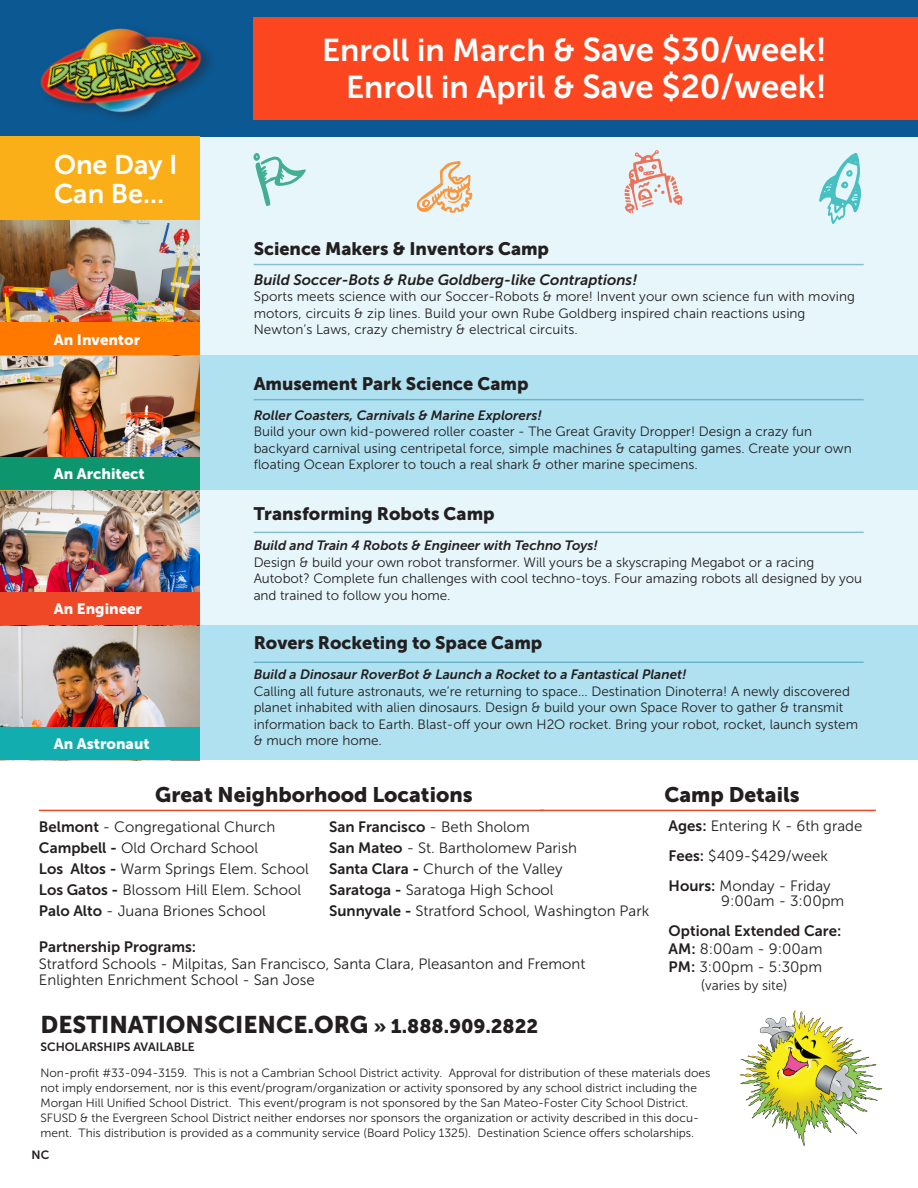
<style>
.page{position:relative;width:918px;height:1188px;background:#fff}
.page>*{position:absolute;margin:0;border:0;box-sizing:border-box;transform-origin:0 0}
.t1{font:31.5px "Museo Sans 700";color:#fff}
.t2{font:27px/28.5px "Museo Sans 700";color:#fff}
.t3{font:24px "Museo Sans 900";color:#231f20}
.Camp_Titles{font:21px "Museo Sans 900";color:#231f20}
.Camp_Titles-2{font:18px "Museo Sans 900";color:#231f20}
.Camp_Description{font:15px/16.5px "Museo Sans 300";color:#231f20}
.Camp_Description-2{font:15px "Museo Sans 700";color:#231f20}
.Camp_Overview_Blurb{font:italic 15px "Museo Sans 700";color:#231f20}
.t4{font:15px "Museo Sans 900";color:#fff}
.Camp_Description-3{font:13.5px/16.5px "Museo Sans 300";color:#231f20}
.Camp_Overview_Blurb-2{font:italic 13.5px "Museo Sans 700";color:#231f20}
.Camp_Titles-3{font:12px/15px "Museo Sans 300";color:#231f20}
.t5{font:12px "Museo Sans 700";color:#231f20}
.s1{font-size:33px}
.s2{font-family:"Museo Sans 700"}
.s3{font-family:"Museo Sans 300"}
.s4{font-size:19.5px}
.s5{font-size:15px}
</style>
<div class="page">
<div style="left:0;top:137px;width:918px;height:623px;background:#e7f6fa"></div>
<div style="left:0;top:625px;width:918px;height:135px;background:#b0e1f1"></div>
<div style="left:0;top:355px;width:918px;height:135px;background:#b0e1f1"></div>
<img style="left:0;top:625px;width:200px;height:102px">
<img style="left:0;top:490px;width:200px;height:102px">
<img style="left:0;top:355px;width:200px;height:102px">
<img style="left:0;top:220px;width:200px;height:102px">
<div style="left:0;top:0;width:918px;height:137px;background:#0b5893"></div>
<div style="left:253px;top:18px;width:665px;height:102px;background:#fc461f"></div>
<img style="left:30px;top:28px;width:181px;height:109px">
<img style="left:739px;top:1010px;width:144px;height:137px">
<hr style="left:254px;top:264px;width:610px;height:1px;background:#2787a6">
<hr style="left:254px;top:399px;width:610px;height:1px;background:#2787a6">
<hr style="left:254px;top:532px;width:610px;height:1px;background:#2787a6">
<hr style="left:254px;top:662px;width:610px;height:1px;background:#2787a6">
<div style="left:0;top:322px;width:200px;height:33px;background:#ff7800"></div>
<div style="left:0;top:137px;width:200px;height:83px;background:#faaf18"></div>
<div style="left:0;top:457px;width:200px;height:33px;background:#0d966e"></div>
<div style="left:0;top:592px;width:200px;height:33px;background:#ef4827"></div>
<div style="left:0;top:727px;width:200px;height:33px;background:#12aeaf"></div>
<svg style="left:417px;top:161px;width:55px;height:52px"></svg>
<svg style="left:624px;top:150px;width:59px;height:64px"></svg>
<svg style="left:819px;top:153px;width:42px;height:71px"></svg>
<svg style="left:253px;top:153px;width:53px;height:53px"></svg>
<hr style="left:39px;top:810px;width:505px;height:1px;background:#ef4827">
<hr style="left:540px;top:810px;width:336px;height:1px;background:#ef4827">
<p class="t2" style="left:54px;top:151px;width:125px">One Day I<br>Can Be...</p>
<p class="t4" style="left:54px;top:331px;width:88px">An Inventor</p>
<p class="t4" style="left:54px;top:466px;width:92px">An Architect</p>
<p class="t4" style="left:54px;top:601px;width:90px">An Engineer</p>
<p class="t4" style="left:54px;top:736px;width:97px">An Astronaut</p>
<p class="t1" style="left:322px;top:32px;width:506px">Enroll in March &amp; <span class="s1">Save $30/week!</span></p>
<p class="t1" style="left:346px;top:70px;width:482px">Enroll in April &amp; <span class="s1">Save $20/week!</span></p>
<p class="Camp_Titles-2" style="left:254px;top:238px;width:297px">Science Makers &amp; Inventors Camp</p>
<p class="Camp_Overview_Blurb" style="left:254px;top:271px;width:385px">Build Soccer-Bots &amp; Rube Goldberg-like Contraptions!</p>
<p class="Camp_Description-3" style="left:254px;top:289px;width:603px">Sports meets science with our Soccer-Robots &amp; more! Invent your own science fun with moving motors, circuits &amp; zip lines. Build your own Rube Goldberg inspired chain reactions using<br>Newton’s Laws, crazy chemistry &amp; electrical circuits.</p>
<p class="Camp_Titles-2" style="left:254px;top:373px;width:276px">Amusement Park Science Camp</p>
<p class="Camp_Overview_Blurb-2" style="left:254px;top:408px;width:290px">Roller Coasters, Carnivals &amp; Marine Explorers!</p>
<p class="Camp_Description-3" style="left:254px;top:424px;width:600px">Build your own kid-powered roller coaster - The Great Gravity Dropper! Design a crazy fun backyard carnival using centripetal force, simple machines &amp; catapulting games. Create your own floating Ocean Explorer to touch a real shark &amp; other marine specimens.</p>
<p class="Camp_Titles-2" style="left:254px;top:504px;width:243px">Transforming Robots Camp</p>
<p class="Camp_Overview_Blurb-2" style="left:254px;top:538px;width:346px">Build and Train 4 Robots &amp; Engineer with Techno Toys!</p>
<p class="Camp_Description-3" style="left:254px;top:554px;width:610px">Design &amp; build your own robot transformer. Will yours be a skyscraping Megabot or a racing<br>Autobot? Complete fun challenges with cool techno-toys. Four amazing robots all designed by you and trained to follow you home.</p>
<p class="Camp_Titles-2" style="left:254px;top:633px;width:290px">Rovers Rocketing to Space Camp</p>
<p class="Camp_Overview_Blurb-2" style="left:254px;top:667px;width:434px">Build a Dinosaur RoverBot &amp; Launch a Rocket to a Fantastical Planet!</p>
<p class="Camp_Description-3" style="left:254px;top:683px;width:606px">Calling all future astronauts, we’re returning to space… Destination Dinoterra! A newly discovered planet inhabited with alien dinosaurs. Design &amp; build your own Space Rover to gather &amp; transmit information back to Earth. Blast-off your own H2O rocket. Bring your robot, rocket, launch system &amp; much more home.</p>
<p class="Camp_Titles" style="left:155px;top:783px;width:319px">Great Neighborhood Locations</p>
<p class="Camp_Titles" style="left:664px;top:783px;width:137px">Camp Details</p>
<p class="Camp_Description" style="left:39px;top:819px;width:238px"><span class="s2">Belmont</span> - Congregational Church</p>
<p class="Camp_Description" style="left:39px;top:840px;width:221px"><span class="s2">Campbell -</span> Old Orchard School</p>
<p class="Camp_Description" style="left:39px;top:861px;width:271px"><span class="s2">Los Altos -</span> Warm Springs Elem. School</p>
<p class="Camp_Description" style="left:39px;top:882px;width:264px"><span class="s2">Los Gatos -</span> Blossom Hill Elem. School</p>
<p class="Camp_Description" style="left:39px;top:903px;width:228px"><span class="s2">Palo Alto</span> - Juana Briones School</p>
<p class="Camp_Description-2" style="left:329px;top:818px;width:202px">San Francisco <span class="s3">- Beth Sholom</span></p>
<p class="Camp_Description" style="left:329px;top:840px;width:249px"><span class="s2">San Mateo</span> - St. Bartholomew Parish</p>
<p class="Camp_Description" style="left:329px;top:861px;width:235px"><span class="s2">Santa Clara -</span> Church of the Valley</p>
<p class="Camp_Description" style="left:329px;top:882px;width:226px"><span class="s2">Saratoga -</span> Saratoga High School</p>
<p class="Camp_Description" style="left:329px;top:903px;width:322px"><span class="s2">Sunnyvale -</span> Stratford School, Washington Park</p>
<p class="Camp_Description-2" style="left:39px;top:939px;width:159px">Partnership Programs:</p>
<p class="Camp_Description" style="left:39px;top:955px;width:548px">Stratford Schools - Milpitas, San Francisco, Santa Clara, Pleasanton and Fremont<br>Enlighten Enrichment School - San Jose</p>
<p class="t3" style="left:40px;top:1011px;width:499px">DESTINATIONSCIENCE.ORG <span class="s4">» 1.888.909.2822</span></p>
<p class="t5" style="left:40px;top:1041px;width:156px">SCHOLARSHIPS AVAILABLE</p>
<p class="Camp_Description" style="left:669px;top:818px;width:195px"><span class="s2">Ages:</span> Entering K - 6th grade</p>
<p class="Camp_Description" style="left:669px;top:848px;width:161px"><span class="s2">Fees:</span> $409-$429/week</p>
<p class="Camp_Description" style="left:669px;top:878px;width:164px"><span class="s2">Hours:</span> Monday - Friday</p>
<p class="Camp_Description" style="left:721px;top:893px;width:125px">9:00am - 3:00pm</p>
<p class="Camp_Description-2" style="left:669px;top:923px;width:174px">Optional Extended Care:</p>
<p class="Camp_Description" style="left:669px;top:941px;width:155px"><span class="s2">AM:</span> 8:00am - 9:00am</p>
<p class="Camp_Description" style="left:669px;top:959px;width:155px"><span class="s2">PM:</span> 3:00pm - 5:30pm</p>
<p class="Camp_Description-3" style="left:701px;top:978px;width:88px"><span class="s5">(</span>varies by site<span class="s5">)</span></p>
<p class="Camp_Titles-3" style="left:40px;top:1066px;width:672px">Non-profit #33-094-3159. This is not a Cambrian School District activity. Approval for distribution of these materials does not imply endorsement, nor is this event/program/organization or activity sponsored by any school district including the Morgan Hill Unified School District. This event/program is not sponsored by the San Mateo-Foster City School District.<br>SFUSD &amp; the Evergreen School District neither endorses nor sponsors the organization or activity described in this docu&shy;ment. This distribution is provided as a community service (Board Policy 1325). Destination Science offers scholarships.</p>
<p class="t5" style="left:32px;top:1148px;width:19px">NC</p>
</div>
